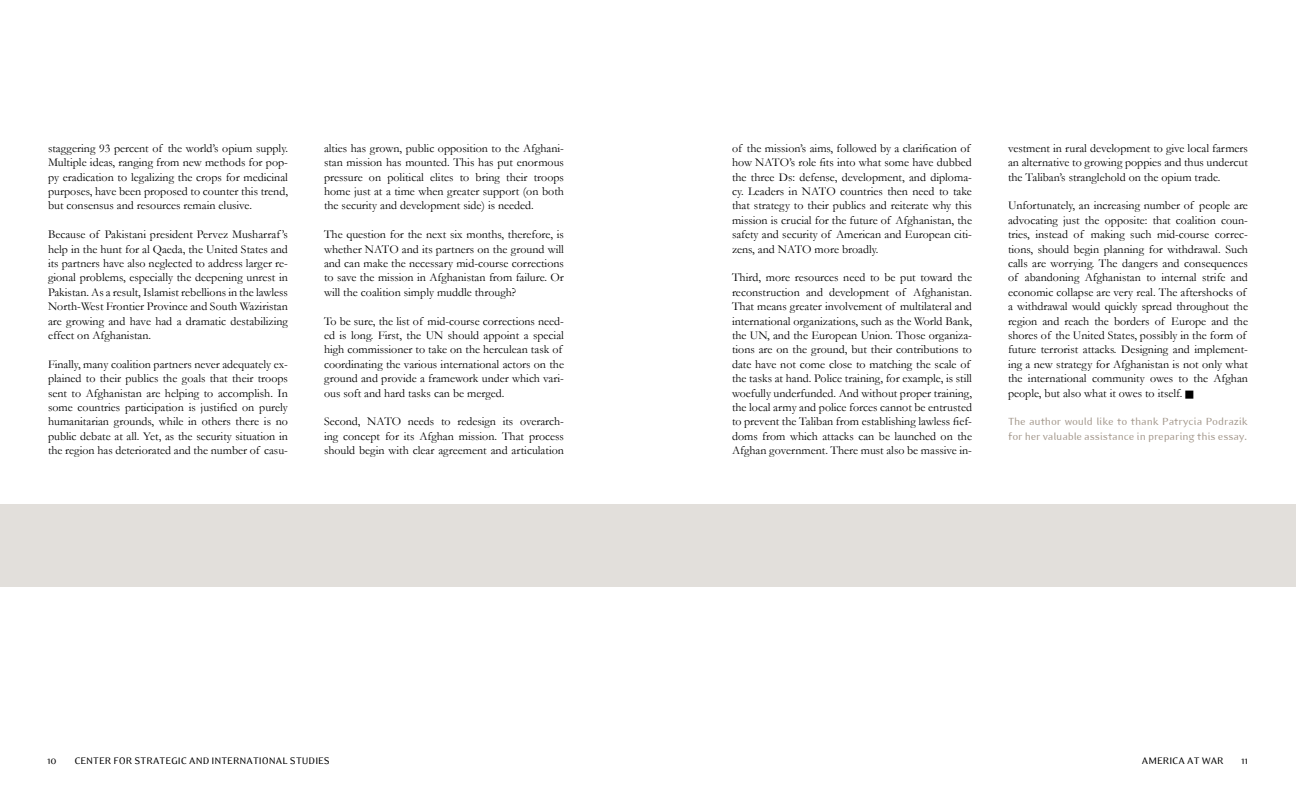
<style>
.page{position:relative;width:1296px;height:792px;background:#fff}
.page>*{position:absolute;margin:0;border:0;box-sizing:border-box;transform-origin:0 0}
.t1{font:12px/14.4px "Garamond";color:#000;text-align:justify}
.t2{font:12px/14.4px "Eidetic Modern";letter-spacing:-.01em;color:#a19589}
.t3{font:11px "Eidetic Modern";color:#000}
</style>
<div class="page">
<div style="left:0;top:504px;width:1296px;height:83px;background:#e2dfdb"></div>
<p class="t1" style="left:48px;top:141px;width:242px">staggering 93 percent of the world’s opium supply.<br>Multiple ideas, ranging from new methods for pop&shy;py eradication to legalizing the crops for medicinal purposes, have been proposed to counter this trend, but consensus and resources remain elusive.</p>
<p class="t1" style="left:48px;top:227px;width:242px">Because of Pakistani president Pervez Musharraf ’s help in the hunt for al Qaeda, the United States and its partners have also neglected to address larger re&shy;gional problems, especially the deepening unrest in Pakistan. As a result, Islamist rebellions in the lawless North-West Frontier Province and South Waziristan are growing and have had a dramatic destabilizing effect on Afghanistan.</p>
<p class="t1" style="left:48px;top:357px;width:242px">Finally, many coalition partners never adequately ex&shy;plained to their publics the goals that their troops sent to Afghanistan are helping to accomplish. In some countries participation is justified on purely humanitarian grounds, while in others there is no public debate at all. Yet, as the security situation in the region has deteriorated and the number of casu-</p>
<p class="t1" style="left:324px;top:141px;width:242px">alties has grown, public opposition to the Afghani&shy;stan mission has mounted. This has put enormous pressure on political elites to bring their troops home just at a time when greater support (on both the security and development side) is needed.</p>
<p class="t1" style="left:324px;top:227px;width:241px">The question for the next six months, therefore, is whether NATO and its partners on the ground will and can make the necessary mid-course corrections to save the mission in Afghanistan from failure. Or will the coalition simply muddle through?</p>
<p class="t1" style="left:324px;top:313px;width:242px;text-align:left">To be sure, the list of mid-course corrections need&shy;ed is long. First, the UN should appoint a special high commissioner to take on the herculean task of coordinating the various international actors on the ground and provide a framework under which vari&shy;ous soft and hard tasks can be merged.</p>
<p class="t1" style="left:324px;top:414px;width:70px">Second, NATO</p>
<p class="t1" style="left:324px;top:414px;width:242px;text-indent:84px">needs to redesign its overarch&shy;ing concept for its Afghan mission. That process should begin with clear agreement and articulation</p>
<p class="t1" style="left:732px;top:141px;width:242px;text-align:left">of the mission’s aims, followed by a clarification of how NATO’s role fits into what some have dubbed the three Ds: defense, development, and diploma&shy;cy. Leaders in NATO countries then need to take that strategy to their publics and reiterate why this mission is crucial for the future of Afghanistan, the safety and security of American and European citi&shy;zens, and NATO more broadly.</p>
<p class="t1" style="left:732px;top:270px;width:242px;text-align:left">Third, more resources need to be put toward the reconstruction and development of Afghanistan.<br>That means greater involvement of multilateral and international organizations, such as the World Bank, the UN, and the European Union. Those organiza&shy;tions are on the ground, but their contributions to date have not come close to matching the scale of the tasks at hand. Police training, for example, is still woefully underfunded. And without proper training, the local army and police forces cannot be entrusted to prevent the Taliban from establishing lawless fief&shy;doms from which attacks can be launched on the Afghan government. There must also be massive in-</p>
<p class="t1" style="left:1008px;top:141px;width:242px">vestment in rural development to give local farmers an alternative to growing poppies and thus undercut the Taliban’s stranglehold on the opium trade.</p>
<p class="t1" style="left:1008px;top:198px;width:242px;text-align:left">Unfortunately, an increasing number of people are advocating just the opposite: that coalition coun&shy;tries, instead of making such mid-course correc&shy;tions, should begin planning for withdrawal. Such calls are worrying. The dangers and consequences of abandoning Afghanistan to internal strife and economic collapse are very real. The aftershocks of a withdrawal would quickly spread throughout the region and reach the borders of Europe and the shores of the United States, possibly in the form of future terrorist attacks. Designing and implement&shy;ing a new strategy for Afghanistan is not only what the international community owes to the Afghan people, but also what it owes to itself.</p>
<p class="t2" style="left:1008px;top:415px;width:241px">The author would like to thank Patrycia Podrazik for her valuable assistance in preparing this essay.</p>
<p class="t3" style="left:47px;top:755px;width:11px">10</p>
<p class="t3" style="left:74px;top:755px;width:257px">CENTER FOR STRATEGIC AND INTERNATIONAL STUDIES</p>
<p class="t3" style="left:1142px;top:755px;width:83px">AMERICA AT WAR</p>
<p class="t3" style="left:1241px;top:755px;width:8px">11</p>
</div>
